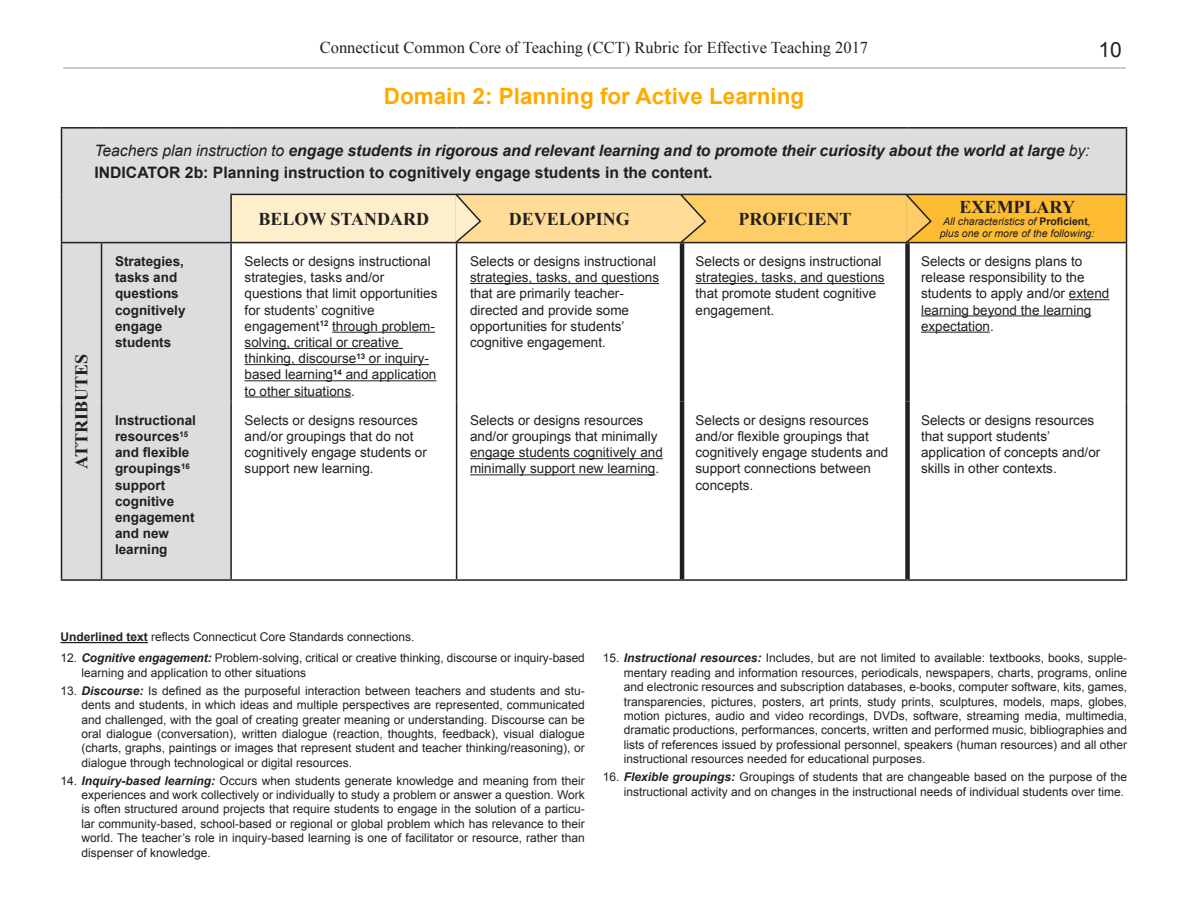
<style>
.page{position:relative;width:1188px;height:918px;background:#fff}
.page>*{position:absolute;margin:0;border:0;box-sizing:border-box;transform-origin:0 0}
.t1{font:700 22.5px "Arial";color:#feab00}
.t2{font:21px "Arial";color:#231f20}
.t3{font:700 18px "Times New Roman";color:#231f20}
.t4{font:16.5px "Times New Roman";color:#231f20}
.t5{font:italic 700 15.75px "Arial";letter-spacing:-.005em;color:#231f20}
.t6{font:700 15.75px "Arial";color:#231f20}
.t7{font:13.5px/16.2px "Arial";color:#231f20}
.t8{font:700 13.5px/16.2px "Arial";color:#231f20}
.t9{font:12px/14.4px "Arial";color:#231f20;text-align:justify}
.t10{font:italic 10.5px "Arial";color:#231f20}
.s1{font-weight:400}
.s2{font-weight:700;font-style:normal}
.s3{font-weight:700}
.s4{font-weight:700;font-style:italic}
</style>
<div class="page">
<hr style="left:60px;top:642px;width:88px;height:1px;background:#231f20">
<hr style="left:63px;top:68px;width:1063px;height:1px;background:#939598">
<svg style="left:62px;top:129px;width:1064px;height:450px"></svg>
<div style="left:231px;top:194px;width:226px;height:49px;background:#fec"></div>
<div style="left:457px;top:194px;width:225px;height:49px;background:#fd9"></div>
<div style="left:682px;top:194px;width:226px;height:49px;background:#fecd66"></div>
<div style="left:908px;top:194px;width:218px;height:49px;background:#febc33"></div>
<hr style="left:101px;top:243px;width:1px;height:159px;background:#231f20">
<hr style="left:101px;top:402px;width:1px;height:177px;background:#231f20">
<hr style="left:102px;top:579px;width:129px;height:2px;background:#231f20">
<hr style="left:231px;top:242px;width:226px;height:1px;background:#231f20">
<hr style="left:457px;top:242px;width:225px;height:1px;background:#231f20">
<hr style="left:682px;top:242px;width:226px;height:1px;background:#231f20">
<hr style="left:908px;top:242px;width:219px;height:1px;background:#231f20">
<hr style="left:1126px;top:243px;width:1px;height:159px;background:#231f20">
<hr style="left:1126px;top:402px;width:1px;height:177px;background:#231f20">
<hr style="left:230px;top:195px;width:2px;height:47px;background:#231f20">
<hr style="left:102px;top:242px;width:129px;height:1px;background:#231f20">
<hr style="left:231px;top:579px;width:226px;height:2px;background:#231f20">
<hr style="left:457px;top:579px;width:225px;height:2px;background:#231f20">
<hr style="left:682px;top:579px;width:226px;height:2px;background:#231f20">
<hr style="left:908px;top:579px;width:219px;height:2px;background:#231f20">
<hr style="left:61px;top:129px;width:1px;height:65px;background:#231f20">
<hr style="left:1126px;top:129px;width:1px;height:65px;background:#231f20">
<hr style="left:61px;top:194px;width:1px;height:48px;background:#231f20">
<hr style="left:1126px;top:195px;width:1px;height:47px;background:#231f20">
<hr style="left:61px;top:243px;width:1px;height:159px;background:#231f20">
<hr style="left:61px;top:402px;width:1px;height:177px;background:#231f20">
<hr style="left:61px;top:579px;width:41px;height:2px;background:#231f20">
<hr style="left:61px;top:127px;width:41px;height:2px;background:#231f20">
<hr style="left:102px;top:127px;width:129px;height:2px;background:#231f20">
<hr style="left:231px;top:127px;width:226px;height:2px;background:#231f20">
<hr style="left:457px;top:127px;width:225px;height:2px;background:#231f20">
<hr style="left:682px;top:127px;width:226px;height:2px;background:#231f20">
<hr style="left:908px;top:127px;width:219px;height:2px;background:#231f20">
<hr style="left:230px;top:194px;width:227px;height:1px;background:#231f20">
<hr style="left:457px;top:194px;width:225px;height:1px;background:#231f20">
<hr style="left:682px;top:194px;width:226px;height:1px;background:#231f20">
<hr style="left:908px;top:194px;width:219px;height:1px;background:#231f20">
<hr style="left:61px;top:242px;width:41px;height:1px;background:#231f20">
<hr style="left:230px;top:243px;width:2px;height:159px;background:#231f20">
<hr style="left:456px;top:243px;width:1px;height:159px;background:#231f20">
<hr style="left:230px;top:402px;width:2px;height:177px;background:#231f20">
<hr style="left:456px;top:402px;width:1px;height:177px;background:#231f20">
<hr style="left:680px;top:243px;width:4px;height:159px;background:#231f20">
<div style="left:905px;top:243px;width:5px;height:159px;background:#231f20"></div>
<hr style="left:680px;top:402px;width:4px;height:177px;background:#231f20">
<div style="left:905px;top:402px;width:5px;height:177px;background:#231f20"></div>
<hr style="left:332px;top:332px;width:103px;height:1px;background:#231f20">
<hr style="left:245px;top:348px;width:158px;height:1px;background:#231f20">
<hr style="left:245px;top:364px;width:111px;height:1px;background:#231f20">
<hr style="left:365px;top:364px;width:64px;height:1px;background:#231f20">
<hr style="left:245px;top:380px;width:88px;height:1px;background:#231f20">
<hr style="left:342px;top:380px;width:95px;height:1px;background:#231f20">
<hr style="left:245px;top:397px;width:106px;height:1px;background:#231f20">
<hr style="left:470px;top:283px;width:189px;height:1px;background:#231f20">
<hr style="left:696px;top:283px;width:189px;height:1px;background:#231f20">
<hr style="left:1069px;top:299px;width:40px;height:1px;background:#231f20">
<hr style="left:921px;top:315px;width:170px;height:1px;background:#231f20">
<hr style="left:921px;top:332px;width:69px;height:1px;background:#231f20">
<hr style="left:470px;top:458px;width:193px;height:1px;background:#231f20">
<hr style="left:470px;top:474px;width:185px;height:1px;background:#231f20">
<svg style="left:679px;top:192px;width:28px;height:53px"></svg>
<svg style="left:454px;top:192px;width:28px;height:53px"></svg>
<svg style="left:904px;top:192px;width:29px;height:53px"></svg>
<p class="t4" style="left:320px;top:37px;width:550px">Connecticut Common Core of Teaching (CCT) Rubric for Effective Teaching 2017</p>
<p class="t2" style="left:1098px;top:36px;width:25px">10</p>
<p class="t1" style="left:384px;top:81px;width:422px">Domain 2: Planning for Active Learning</p>
<p class="t5" style="left:94px;top:140px;width:997px"><span class="s1">Teachers plan instruction to</span> engage students in rigorous and relevant learning and to promote their curiosity about the world at large <span class="s1">by:</span></p>
<p class="t6" style="left:94px;top:162px;width:620px">INDICATOR 2b: Planning instruction to cognitively engage students in the content.</p>
<p class="t3" style="left:258px;top:206px;width:172px">BELOW STANDARD</p>
<p class="t3" style="left:509px;top:206px;width:123px">DEVELOPING</p>
<p class="t3" style="left:738px;top:206px;width:115px">PROFICIENT</p>
<p class="t3" style="left:960px;top:194px;width:117px">EXEMPLARY</p>
<p class="t10" style="left:943px;top:214px;width:149px">All characteristics of <span class="s2">Proficient</span>,</p>
<p class="t10" style="left:940px;top:226px;width:156px">plus one or more of the following:</p>
<p class="t3" style="left:69px;top:469px;width:116px;rotate:-90deg">ATTRIBUTES</p>
<p class="t8" style="left:115px;top:253px;width:72px">Strategies, tasks and questions cognitively engage students</p>
<p class="t7" style="left:245px;top:253px;width:194px">Selects or designs instructional strategies, tasks and/or questions that limit opportunities for students’ cognitive engagement<sup>12</sup> through problem&shy;solving, critical or creative thinking, discourse<sup>13</sup> or inquiry&shy;based learning<sup>14</sup> and application to other situations.</p>
<p class="t7" style="left:470px;top:253px;width:191px">Selects or designs instructional strategies, tasks, and questions that are primarily teacher&shy;directed and provide some opportunities for students’ cognitive engagement.</p>
<p class="t7" style="left:696px;top:253px;width:191px">Selects or designs instructional strategies, tasks, and questions that promote student cognitive engagement.</p>
<p class="t7" style="left:921px;top:253px;width:190px">Selects or designs plans to release responsibility to the students to apply and/or extend learning beyond the learning expectation.</p>
<p class="t8" style="left:115px;top:412px;width:83px">Instructional resources<sup>15 </sup>and flexible groupings<sup>16 </sup>support cognitive engagement and new learning</p>
<p class="t7" style="left:245px;top:412px;width:184px">Selects or designs resources and/or groupings that do not cognitively engage students or support new learning.</p>
<p class="t7" style="left:470px;top:412px;width:194px">Selects or designs resources and/or groupings that minimally engage students cognitively and minimally support new learning.</p>
<p class="t7" style="left:696px;top:412px;width:194px">Selects or designs resources and/or flexible groupings that cognitively engage students and support connections between concepts.</p>
<p class="t7" style="left:921px;top:412px;width:181px">Selects or designs resources that support students’ application of concepts and/or skills in other contexts.</p>
<p class="t9" style="left:60px;top:630px;width:356px"><span class="s3">Underlined text</span> reflects Connecticut Core Standards connections.</p>
<p class="t9" style="left:81px;top:651px;width:505px;text-indent:-21px">12. <span class="s4">Cognitive engagement:</span> Problem-solving, critical or creative thinking, discourse or inquiry-based learning and application to other situations</p>
<p class="t9" style="left:81px;top:683px;width:505px;text-indent:-21px">13. <span class="s4">Discourse:</span> Is defined as the purposeful interaction between teachers and students and stu&shy;dents and students, in which ideas and multiple perspectives are represented, communicated and challenged, with the goal of creating greater meaning or understanding. Discourse can be oral dialogue (conversation), written dialogue (reaction, thoughts, feedback), visual dialogue (charts, graphs, paintings or images that represent student and teacher thinking/reasoning), or dialogue through technological or digital resources.</p>
<p class="t9" style="left:81px;top:773px;width:505px;text-indent:-21px">14. <span class="s4">Inquiry-based learning:</span> Occurs when students generate knowledge and meaning from their experiences and work collectively or individually to study a problem or answer a question. Work is often structured around projects that require students to engage in the solution of a particu&shy;lar community-based, school-based or regional or global problem which has relevance to their world. The teacher’s role in inquiry-based learning is one of facilitator or resource, rather than dispenser of knowledge.</p>
<p class="t9" style="left:624px;top:651px;width:505px;text-indent:-21px">15. <span class="s4">Instructional resources:</span> Includes, but are not limited to available: textbooks, books, supple&shy;mentary reading and information resources, periodicals, newspapers, charts, programs, online and electronic resources and subscription databases, e-books, computer software, kits, games, transparencies, pictures, posters, art prints, study prints, sculptures, models, maps, globes, motion pictures, audio and video recordings, DVDs, software, streaming media, multimedia, dramatic productions, performances, concerts, written and performed music, bibliographies and lists of references issued by professional personnel, speakers (human resources) and all other instructional resources needed for educational purposes.</p>
<p class="t9" style="left:603px;top:770px;width:526px;text-align:right">16. <span class="s4">Flexible groupings:</span> Groupings of students that are changeable based on the purpose of the instructional activity and on changes in the instructional needs of individual students over time.</p>
</div>
